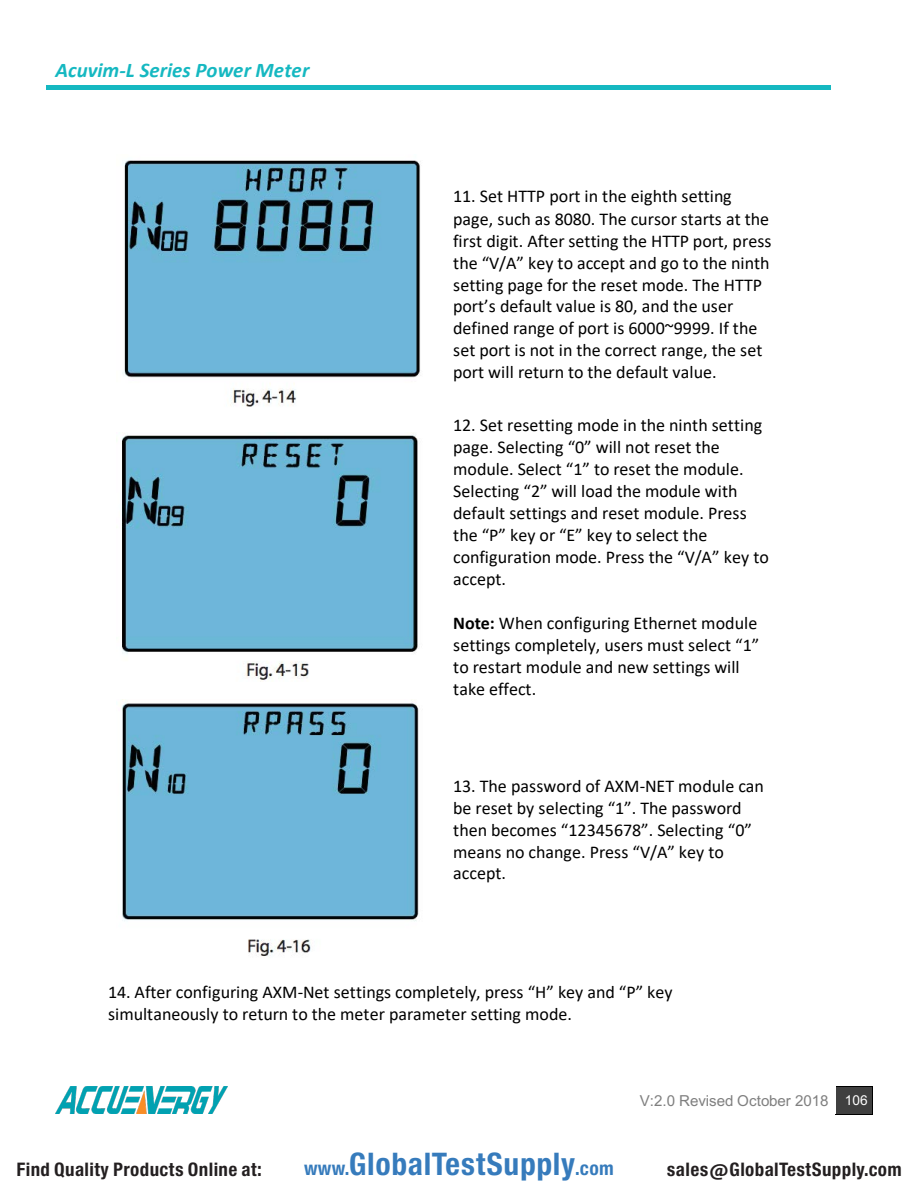
<style>
.page{position:relative;width:918px;height:1188px;background:#fff}
.page>*{position:absolute;margin:0;border:0;box-sizing:border-box;transform-origin:0 0}
.t1{font:29.7px "Europa Gro Nr 2 SBOP Bol Con";letter-spacing:.02em;color:#367bbc}
.t2{font:italic 700 20.85px "Calibri";color:#15b8c1}
.t3{font:18px/21.9px "Calibri";color:#000}
.t4{font:17.85px "Europa Gro Nr 2 SBOP Bol Con";letter-spacing:.02em;color:#231f20}
.t5{font:15.15px "Arial";letter-spacing:-.01em;color:#7f7f7f}
.s1{font-weight:700}
.s2{font-size:13.65px;color:#fff}
.s3{font-size:18.3px}
</style>
<div class="page">
<div style="left:46px;top:85px;width:306px;height:5px;background:#15b8c1"></div>
<svg style="left:352px;top:85px;width:4px;height:5px"></svg>
<div style="left:356px;top:85px;width:475px;height:5px;background:#15b8c1"></div>
<div style="left:837px;top:1086px;width:35px;height:28px;background:#404040"></div>
<hr style="left:837px;top:1086px;width:35px;height:1px;background:#000">
<hr style="left:836px;top:1114px;width:36px;height:1px;background:#000">
<svg style="left:872px;top:1086px;width:1px;height:29px"></svg>
<img style="left:56px;top:1087px;width:172px;height:27px">
<img style="left:122px;top:160px;width:299px;height:247px">
<img style="left:122px;top:435px;width:296px;height:245px">
<img style="left:122px;top:699px;width:297px;height:258px">
<p class="t2" style="left:55px;top:58px;width:255px">Acuvim-L Series Power Meter</p>
<p class="t3" style="left:453px;top:185px;width:320px">11. Set HTTP port in the eighth setting page, such as 8080. The cursor starts at the first digit. After setting the HTTP port, press the “V/A” key to accept and go to the ninth setting page for the reset mode. The HTTP port’s default value is 80, and the user defined range of port is 6000~9999. If the set port is not in the correct range, the set port will return to the default value.</p>
<p class="t3" style="left:453px;top:414px;width:317px">12. Set resetting mode in the ninth setting page. Selecting “0” will not reset the module. Select “1” to reset the module.<br>Selecting “2” will load the module with default settings and reset module. Press the “P” key or “E” key to select the configuration mode. Press the “V/A” key to accept.</p>
<p class="t3" style="left:453px;top:612px;width:307px"><span class="s1">Note:</span> When configuring Ethernet module settings completely, users must select “1” to restart module and new settings will take effect.</p>
<p class="t3" style="left:453px;top:775px;width:312px">13. The password of AXM-NET module can be reset by selecting “1”. The password then becomes “12345678”. Selecting “0” means no change. Press “V/A” key to accept.</p>
<p class="t3" style="left:108px;top:981px;width:566px">14. After configuring AXM-Net settings completely, press “H” key and “P” key simultaneously to return to the meter parameter setting mode.</p>
<p class="t5" style="left:640px;top:1092px;width:229px">V:2.0 Revised October 2018 <span class="s2">106</span></p>
<p class="t4" style="left:16px;top:1159px;width:247px">Find Quality Products Online at:</p>
<h1 class="t1" style="left:304px;top:1147px;width:311px"><span class="s3">www.</span>GlobalTestSupply<span class="s3">.com</span></h1>
<p class="t4" style="left:667px;top:1159px;width:236px">sales@GlobalTestSupply.com</p>
</div>
